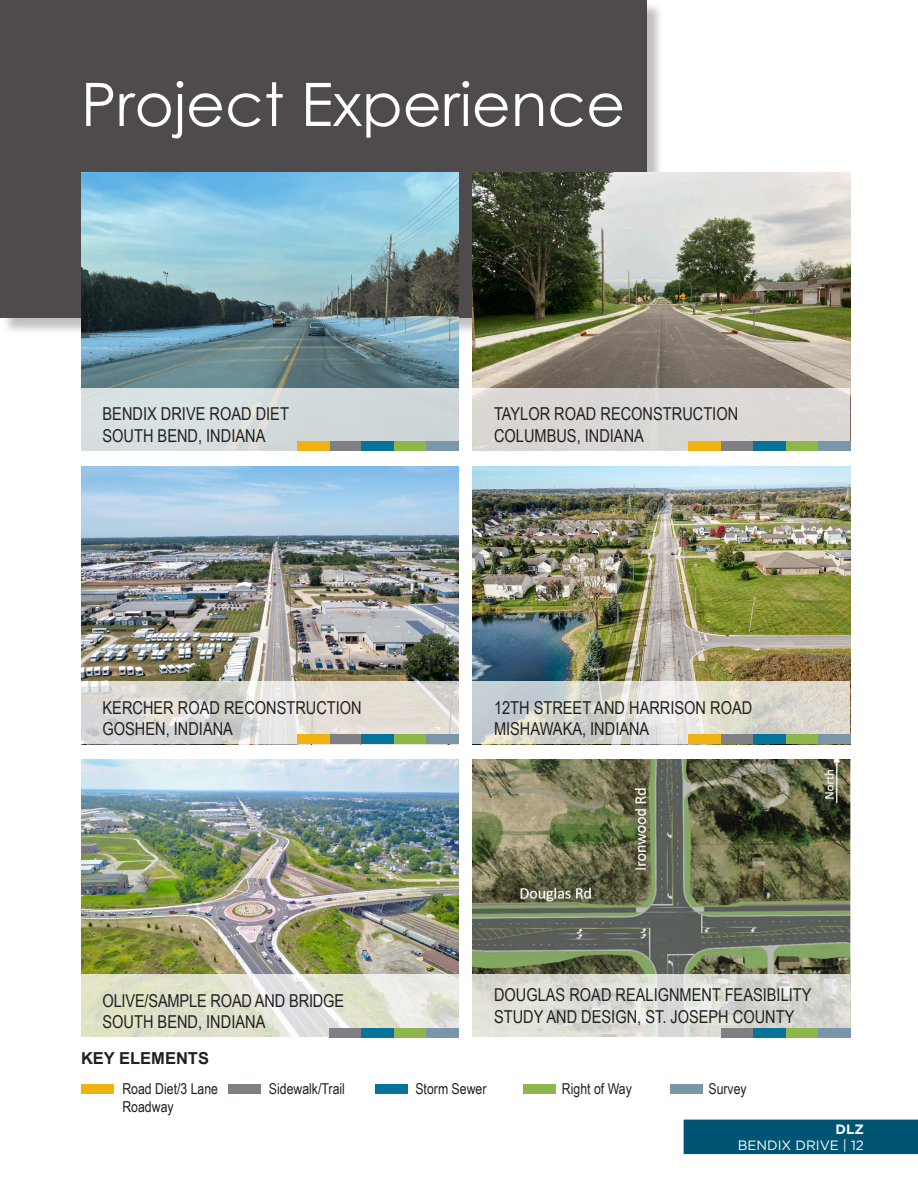
<style>
.page{position:relative;width:918px;height:1188px;background:#fff}
.page>*{position:absolute;margin:0;border:0;box-sizing:border-box;transform-origin:0 0}
.t1{font:60px "Century Gothic";color:#fff}
.t2{font:17.85px/21.3px "Arial Narrow";color:#231f20}
.t3{font:700 16.5px "Arial";color:#231f20}
.t4{font:15px/18px "Arial Narrow";color:#231f20}
.t5{font:13.5px "Gotham";color:#fff}
.t6{font:700 13.5px "Gotham";color:#fff}
</style>
<div class="page">
<div style="left:684px;top:1120px;width:234px;height:34px;background:#025473"></div>
<div style="left:2px;top:2px;width:661px;height:333px;background:#231f20;opacity:.35"></div>
<div style="left:0;top:0;width:646px;height:318px;background:#4f4b4c"></div>
<div style="left:523px;top:1084px;width:32px;height:10px;background:#8db74a"></div>
<div style="left:670px;top:1084px;width:33px;height:10px;background:#7a97aa"></div>
<div style="left:228px;top:1084px;width:33px;height:10px;background:#7e8083"></div>
<div style="left:376px;top:1084px;width:32px;height:10px;background:#05739a"></div>
<div style="left:81px;top:1084px;width:32px;height:10px;background:#efb211"></div>
<img style="left:81px;top:173px;width:378px;height:215px">
<div style="left:81px;top:388px;width:378px;height:63px;background:#d5dcdc"></div>
<img style="left:473px;top:173px;width:377px;height:215px">
<div style="left:472px;top:388px;width:378px;height:63px;background:#dad7d5"></div>
<img style="left:81px;top:466px;width:378px;height:215px">
<svg style="left:81px;top:681px;width:378px;height:63px;background:#dedbd6"></svg>
<img style="left:472px;top:466px;width:378px;height:215px">
<svg style="left:472px;top:681px;width:378px;height:63px;background:#d8d8d2"></svg>
<img style="left:81px;top:759px;width:378px;height:215px">
<svg style="left:81px;top:974px;width:378px;height:63px;background:#e1e3d3"></svg>
<img style="left:473px;top:759px;width:377px;height:215px">
<svg style="left:472px;top:974px;width:378px;height:63px;background:#dadbd4"></svg>
<div style="left:394px;top:442px;width:33px;height:9px;background:#8db74a"></div>
<div style="left:427px;top:442px;width:32px;height:9px;background:#7a97aa"></div>
<div style="left:329px;top:442px;width:33px;height:9px;background:#7e8083"></div>
<div style="left:362px;top:442px;width:32px;height:9px;background:#05739a"></div>
<div style="left:297px;top:442px;width:32px;height:9px;background:#efb211"></div>
<div style="left:786px;top:441px;width:32px;height:10px;background:#8db74a"></div>
<div style="left:818px;top:441px;width:32px;height:10px;background:#7a97aa"></div>
<div style="left:721px;top:441px;width:32px;height:10px;background:#7e8083"></div>
<div style="left:753px;top:441px;width:33px;height:10px;background:#05739a"></div>
<div style="left:688px;top:441px;width:33px;height:10px;background:#efb211"></div>
<div style="left:394px;top:735px;width:33px;height:9px;background:#8db74a"></div>
<div style="left:427px;top:735px;width:32px;height:9px;background:#7a97aa"></div>
<div style="left:329px;top:735px;width:33px;height:9px;background:#7e8083"></div>
<div style="left:362px;top:735px;width:32px;height:9px;background:#05739a"></div>
<div style="left:786px;top:735px;width:32px;height:9px;background:#8db74a"></div>
<div style="left:818px;top:735px;width:32px;height:9px;background:#7a97aa"></div>
<div style="left:721px;top:735px;width:32px;height:9px;background:#7e8083"></div>
<div style="left:753px;top:735px;width:33px;height:9px;background:#05739a"></div>
<div style="left:394px;top:1028px;width:33px;height:9px;background:#8db74a"></div>
<div style="left:427px;top:1028px;width:32px;height:9px;background:#7a97aa"></div>
<div style="left:329px;top:1028px;width:33px;height:9px;background:#7e8083"></div>
<div style="left:362px;top:1028px;width:32px;height:9px;background:#05739a"></div>
<div style="left:786px;top:1028px;width:32px;height:9px;background:#8db74a"></div>
<div style="left:818px;top:1028px;width:32px;height:9px;background:#7a97aa"></div>
<div style="left:721px;top:1028px;width:32px;height:9px;background:#7e8083"></div>
<div style="left:753px;top:1028px;width:33px;height:9px;background:#05739a"></div>
<div style="left:297px;top:735px;width:32px;height:9px;background:#efb211"></div>
<div style="left:688px;top:734px;width:33px;height:10px;background:#efb211"></div>
<h1 class="t1" style="left:81px;top:62px;width:546px">Project Experience</h1>
<p class="t2" style="left:103px;top:403px;width:188px">BENDIX DRIVE ROAD DIET<br>SOUTH BEND, INDIANA</p>
<p class="t2" style="left:494px;top:403px;width:246px">TAYLOR ROAD RECONSTRUCTION<br>COLUMBUS, INDIANA</p>
<p class="t2" style="left:103px;top:696px;width:261px">KERCHER ROAD RECONSTRUCTION<br>GOSHEN, INDIANA</p>
<p class="t2" style="left:494px;top:696px;width:260px">12TH STREET AND HARRISON ROAD<br>MISHAWAKA, INDIANA</p>
<p class="t2" style="left:103px;top:989px;width:243px">OLIVE/SAMPLE ROAD AND BRIDGE<br>SOUTH BEND, INDIANA</p>
<p class="t2" style="left:494px;top:984px;width:319px">DOUGLAS ROAD REALIGNMENT FEASIBILITY<br>STUDY AND DESIGN, ST. JOSEPH COUNTY</p>
<p class="t3" style="left:81px;top:1046px;width:130px">KEY ELEMENTS</p>
<p class="t4" style="left:122px;top:1079px;width:97px">Road Diet/3 Lane<br>Roadway</p>
<p class="t4" style="left:269px;top:1079px;width:78px">Sidewalk/Trail</p>
<p class="t4" style="left:415px;top:1079px;width:73px">Storm Sewer</p>
<p class="t4" style="left:562px;top:1079px;width:71px">Right of Way</p>
<p class="t4" style="left:708px;top:1079px;width:40px">Survey</p>
<p class="t6" style="left:836px;top:1120px;width:30px">DLZ</p>
<p class="t5" style="left:738px;top:1137px;width:128px">BENDIX DRIVE | 12</p>
</div>
